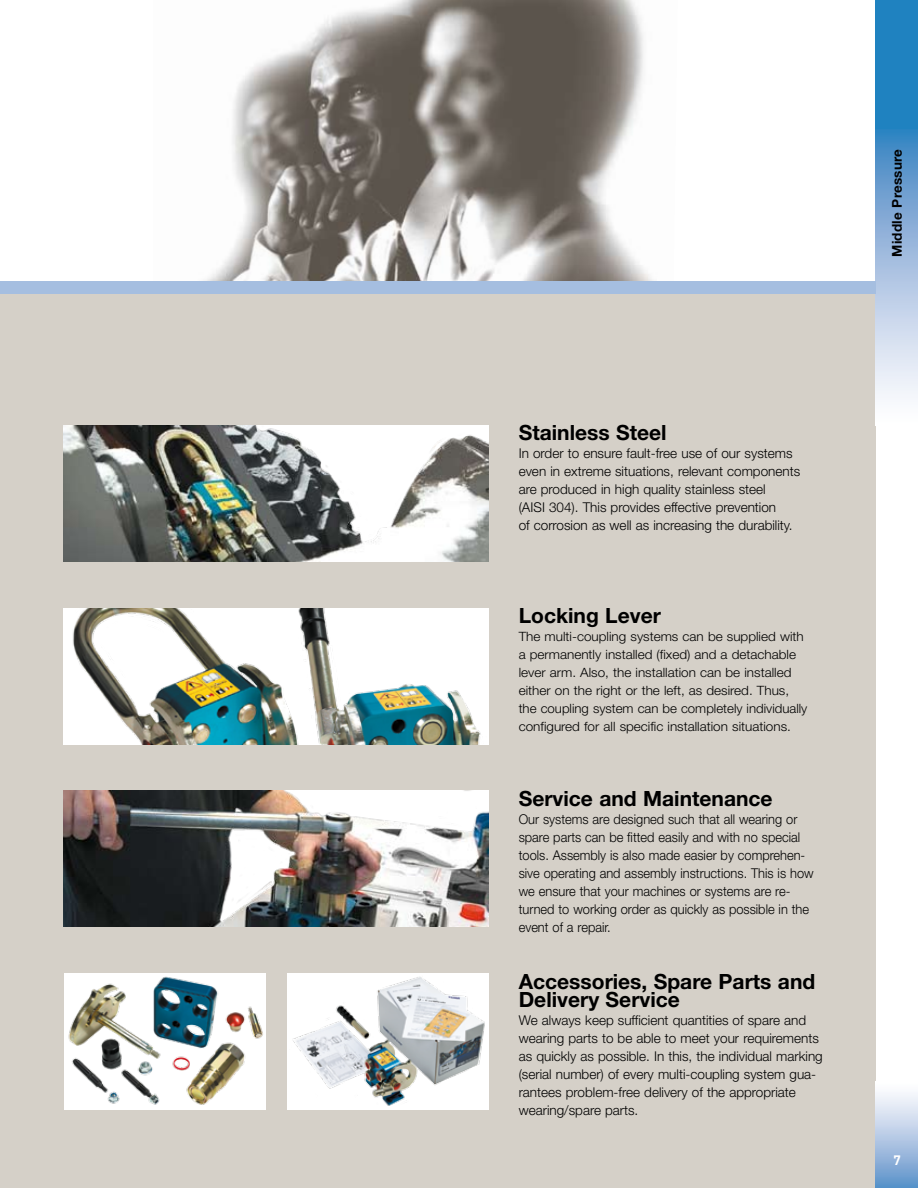
<style>
.page{position:relative;width:918px;height:1188px;background:#fff}
.page>*{position:absolute;margin:0;border:0;box-sizing:border-box;transform-origin:0 0}
.t1{font:700 21px/18px "Helvetica Neue LT Std";color:#000}
.t2{font:300 13.5px/18px "Helvetica Neue LT Std";color:#000}
.t3{font:300 13.5px/18px "Helvetica Neue LT Std";color:#000;scale:.95 1}
.t4{font:700 13.5px "Helvetica Neue LT Std";letter-spacing:.02em;color:#000}
.t5{font:700 13.5px "DIN";color:#fff}
.t6{font:300 12.9px/18px "Helvetica Neue LT Std";color:#000;scale:1.05 1}
</style>
<div class="page">
<div style="left:0;top:292px;width:875px;height:896px;background:#d5d0c8"></div>
<svg style="left:875px;top:128px;width:43px;height:270px;background:#9fbddf"></svg>
<div style="left:875px;top:1082px;width:43px;height:106px;background:linear-gradient(to bottom,#fff,#6194cb)"></div>
<div style="left:875px;top:0;width:43px;height:128px;background:#1f82c0"></div>
<img style="left:64px;top:974px;width:202px;height:136px">
<img style="left:64px;top:791px;width:425px;height:136px">
<img style="left:64px;top:425px;width:425px;height:136px">
<img style="left:64px;top:608px;width:425px;height:136px">
<div style="left:287px;top:974px;width:202px;height:136px;background:#fff"></div>
<img style="left:293px;top:977px;width:192px;height:129px">
<img style="left:204px;top:0;width:449px;height:281px">
<div style="left:0;top:281px;width:875px;height:12px;background:#a5bee0"></div>
<h1 class="t1" style="left:519px;top:423px;width:149px">Stainless Steel</h1>
<p class="t2" style="left:519px;top:444px;width:283px">In order to ensure fault-free use of our systems even in extreme situations, relevant components are produced in high quality stainless steel<br>(AISI 304). This provides effective prevention<br>of corrosion as well as increasing the durability.</p>
<h1 class="t1" style="left:519px;top:606px;width:144px">Locking Lever</h1>
<p class="t6" style="left:519px;top:627px;width:276px">The multi-coupling systems can be supplied with a permanently installed (fixed) and a detachable lever arm. Also, the installation can be installed either on the right or the left, as desired. Thus, the coupling system can be completely individually configured for all specific installation situations.</p>
<h1 class="t1" style="left:519px;top:789px;width:255px">Service and Maintenance</h1>
<p class="t3" style="left:519px;top:810px;width:312px">Our systems are designed such that all wearing or spare parts can be fitted easily and with no special tools. Assembly is also made easier by comprehen&shy;sive operating and assembly instructions. This is how we ensure that your machines or systems are re&shy;turned to working order as quickly as possible in the event of a repair.</p>
<h1 class="t1" style="left:519px;top:972px;width:298px">Accessories, Spare Parts and<br>Delivery Service</h1>
<p class="t2" style="left:519px;top:1011px;width:306px">We always keep sufficient quantities of spare and wearing parts to be able to meet your requirements as quickly as possible. In this, the individual marking (serial number) of every multi-coupling system gua&shy;rantees problem-free delivery of the appropriate wearing/spare parts.</p>
<p class="t4" style="left:889px;top:257px;width:110px;rotate:-90deg">Middle Pressure</p>
<p class="t5" style="left:894px;top:1152px;width:9px">7</p>
</div>
